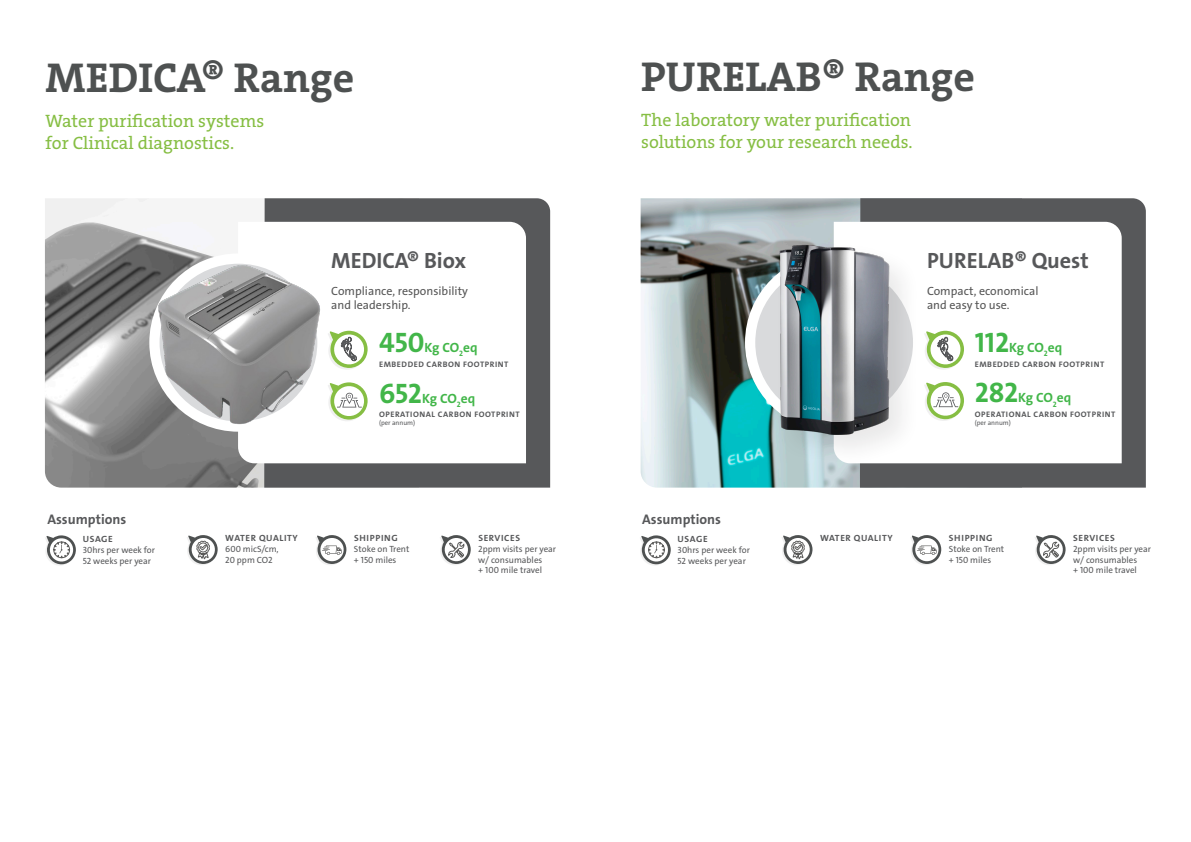
<style>
.page{position:relative;width:1191px;height:842px;background:#fff}
.page>*{position:absolute;margin:0;border:0;box-sizing:border-box;transform-origin:0 0}
.t1{font:42px "The Serif Veolia W7 Bld";color:#4e5151}
.t2{font:22.2px "The Sans Veolia W7 Bld";color:#57585a}
.t3{font:18px/21.6px "The Serif Veolia W5 Pla";color:#86be43}
.t4{font:14px "The Sans Veolia W7 Bld";color:#57585a}
.t5{font:13.5px "The Sans Veolia W7 Bld";letter-spacing:-.02em;color:#42b649}
.t6{font:12px/14.4px "The Sans Veolia W5 Pla";color:#575757}
.t7{font:9px/10.8px "The Sans Veolia W5 Pla";color:#57585a}
.t8{font:9px "The Sans Veolia W7 Bld";letter-spacing:.065em;color:#57585a;scale:1.04 1}
.t9{font:8px "The Sans Veolia W7 Bld";letter-spacing:.065em;color:#57585a;scale:1.04 1}
.t10{font:6.7px "The Sans Veolia W5 Pla";color:#57585a}
.s1{font-size:28.3px}
</style>
<div class="page">
<svg style="left:316px;top:535px;width:31px;height:30px"></svg>
<svg style="left:911px;top:535px;width:30px;height:30px"></svg>
<svg style="left:187px;top:535px;width:31px;height:30px"></svg>
<svg style="left:782px;top:535px;width:30px;height:30px"></svg>
<svg style="left:45px;top:535px;width:31px;height:30px"></svg>
<svg style="left:640px;top:535px;width:31px;height:30px"></svg>
<svg style="left:440px;top:535px;width:31px;height:30px"></svg>
<svg style="left:1035px;top:535px;width:30px;height:30px"></svg>
<img style="left:45px;top:198px;width:219px;height:290px">
<img style="left:640px;top:198px;width:220px;height:290px">
<div style="left:264px;top:198px;width:286px;height:290px;background:#57585a"></div>
<svg style="left:860px;top:198px;width:285px;height:290px;background:#5f6062"></svg>
<svg style="left:238px;top:222px;width:288px;height:241px"></svg>
<svg style="left:833px;top:222px;width:288px;height:241px"></svg>
<div style="left:149px;top:253px;width:178px;height:179px;border:10px solid #fff;border-radius:50%"></div>
<svg style="left:750px;top:259px;width:168px;height:168px"></svg>
<div style="left:745px;top:253px;width:178px;height:179px;border:10px solid #fff;border-radius:50%"></div>
<svg style="left:328px;top:382px;width:40px;height:40px"></svg>
<svg style="left:924px;top:382px;width:40px;height:39px"></svg>
<svg style="left:328px;top:330px;width:40px;height:40px"></svg>
<svg style="left:924px;top:330px;width:40px;height:40px"></svg>
<img style="left:151px;top:261px;width:173px;height:164px">
<div style="left:773px;top:238px;width:148px;height:229px;background:#231f20;opacity:.1"></div>
<img style="left:769px;top:238px;width:130px;height:202px">
<p class="t1" style="left:45px;top:50px;width:310px">MEDICA® Range</p>
<p class="t3" style="left:45px;top:110px;width:220px">Water purification systems for Clinical diagnostics.</p>
<p class="t1" style="left:641px;top:49px;width:335px">PURELAB® Range</p>
<p class="t3" style="left:641px;top:110px;width:273px">The laboratory water purification solutions for your research needs.</p>
<p class="t2" style="left:331px;top:246px;width:137px">MEDICA® Biox</p>
<p class="t2" style="left:927px;top:246px;width:163px">PURELAB® Quest</p>
<p class="t6" style="left:331px;top:284px;width:138px">Compliance, responsibility and leadership.</p>
<p class="t6" style="left:927px;top:284px;width:113px">Compact, economical and easy to use.</p>
<p class="t5" style="left:379px;top:338px;width:100px"><span class="s1">450</span>Kg CO<sub>2</sub>eq</p>
<p class="t5" style="left:974px;top:338px;width:89px"><span class="s1">112</span>Kg CO<sub>2</sub>eq</p>
<p class="t5" style="left:379px;top:389px;width:98px"><span class="s1">652</span>Kg CO<sub>2</sub>eq</p>
<p class="t5" style="left:974px;top:389px;width:98px"><span class="s1">282</span>Kg CO<sub>2</sub>eq</p>
<p class="t9" style="left:379px;top:359px;width:126px">EMBEDDED CARBON FOOTPRINT</p>
<p class="t9" style="left:974px;top:359px;width:126px">EMBEDDED CARBON FOOTPRINT</p>
<p class="t9" style="left:379px;top:409px;width:137px">OPERATIONAL CARBON FOOTPRINT</p>
<p class="t10" style="left:379px;top:418px;width:38px">(per annum)</p>
<p class="t9" style="left:974px;top:409px;width:137px">OPERATIONAL CARBON FOOTPRINT</p>
<p class="t10" style="left:974px;top:418px;width:38px">(per annum)</p>
<p class="t4" style="left:47px;top:510px;width:80px">Assumptions</p>
<p class="t4" style="left:642px;top:510px;width:80px">Assumptions</p>
<p class="t8" style="left:83px;top:533px;width:30px">USAGE</p>
<p class="t7" style="left:83px;top:545px;width:74px">30hrs per week for</p>
<p class="t7" style="left:83px;top:555px;width:70px">52 weeks per year</p>
<p class="t8" style="left:225px;top:532px;width:71px">WATER QUALITY</p>
<p class="t7" style="left:225px;top:543px;width:55px">600 micS/cm,</p>
<p class="t7" style="left:225px;top:554px;width:49px">20 ppm CO2</p>
<p class="t8" style="left:354px;top:532px;width:44px">SHIPPING</p>
<p class="t8" style="left:820px;top:532px;width:71px">WATER QUALITY</p>
<p class="t7" style="left:354px;top:543px;width:57px">Stoke on Trent</p>
<p class="t7" style="left:354px;top:554px;width:44px">+ 150 miles</p>
<p class="t8" style="left:478px;top:532px;width:42px">SERVICES</p>
<p class="t7" style="left:478px;top:543px;width:79px">2ppm visits per year w/ consumables</p>
<p class="t7" style="left:478px;top:565px;width:65px">+ 100 mile travel</p>
<p class="t8" style="left:677px;top:533px;width:30px">USAGE</p>
<p class="t7" style="left:677px;top:545px;width:74px">30hrs per week for</p>
<p class="t7" style="left:677px;top:555px;width:70px">52 weeks per year</p>
<p class="t8" style="left:949px;top:532px;width:44px">SHIPPING</p>
<p class="t7" style="left:948px;top:543px;width:57px">Stoke on Trent</p>
<p class="t7" style="left:948px;top:554px;width:44px">+ 150 miles</p>
<p class="t8" style="left:1073px;top:532px;width:42px">SERVICES</p>
<p class="t7" style="left:1073px;top:543px;width:79px">2ppm visits per year w/ consumables</p>
<p class="t7" style="left:1073px;top:565px;width:65px">+ 100 mile travel</p>
</div>
